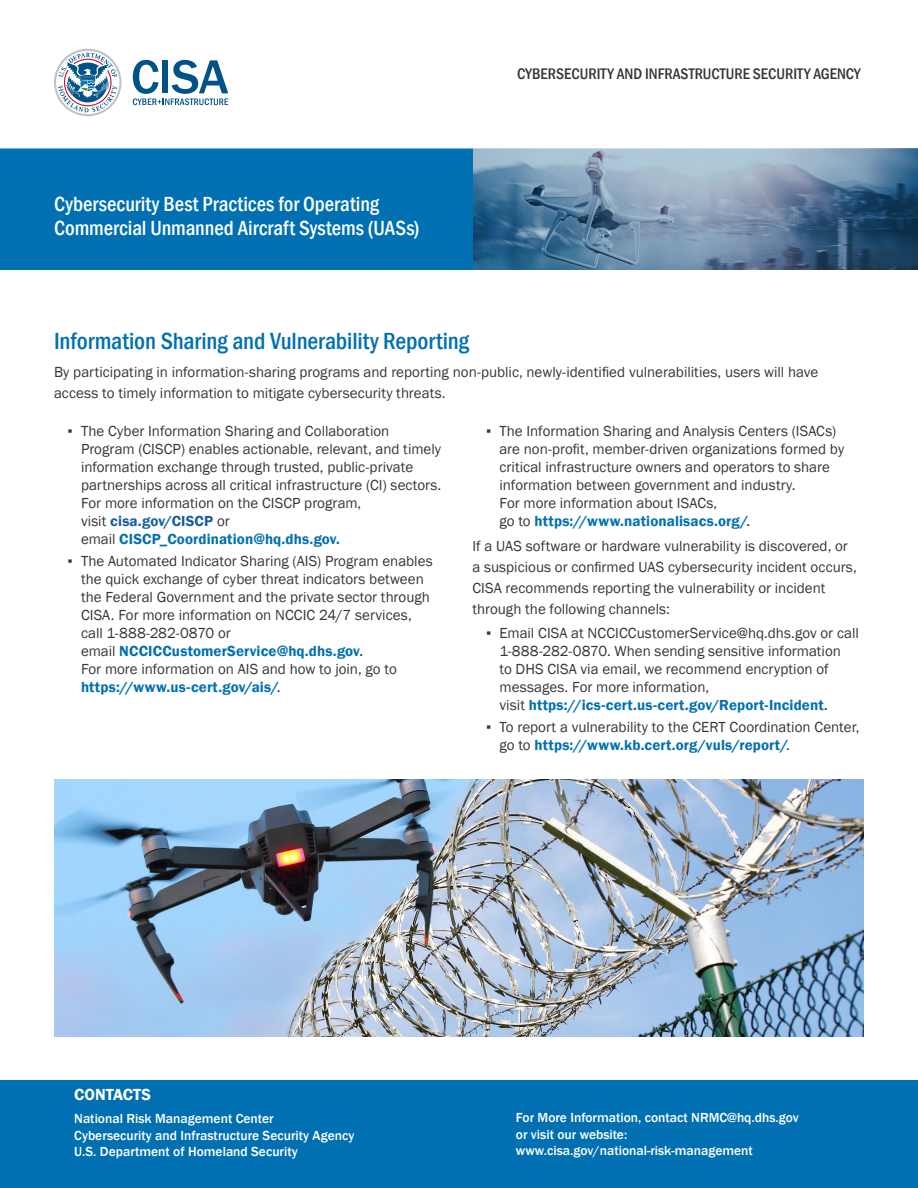
<style>
.page{position:relative;width:918px;height:1188px;background:#fff}
.page>*{position:absolute;margin:0;border:0;box-sizing:border-box;transform-origin:0 0}
.A_Head{font:500 condensed 24px "Franklin Gothic";letter-spacing:-.005em;color:#0070b2}
.t1{font:500 condensed 21px/24px "Franklin Gothic";letter-spacing:.005em;color:#fff}
.t2{font:600 16.5px "Franklin Gothic";color:#fff}
.t3{font:500 condensed 15.75px "Franklin Gothic";color:#363636}
.Body_Copy{font:15px/18px "Franklin Gothic";color:#363636}
.t4{font:500 13.5px/16.5px "Franklin Gothic";color:#fff}
.s1{font-weight:600;color:#175d9e}
.s2{font-weight:600;color:#0070b2}
.s3{font-weight:500}
.s4{color:#231f20}
</style>
<div class="page">
<svg style="left:133px;top:60px;width:95px;height:45px"></svg>
<svg style="left:54px;top:49px;width:68px;height:67px"></svg>
<div style="left:0;top:148px;width:918px;height:122px;background:#0070b2"></div>
<div style="left:0;top:1080px;width:918px;height:108px;background:#0070b2"></div>
<img style="left:474px;top:148px;width:444px;height:121px">
<img style="left:54px;top:780px;width:810px;height:257px">
<h2 class="t1" style="left:54px;top:192px;width:367px">Cybersecurity Best Practices for Operating<br>Commercial Unmanned Aircraft Systems (UASs)</h2>
<p class="t3" style="left:517px;top:64px;width:345px">CYBERSECURITY AND INFRASTRUCTURE SECURITY AGENCY</p>
<p class="A_Head" style="left:54px;top:326px;width:417px">Information Sharing and Vulnerability Reporting</p>
<p class="Body_Copy" style="left:54px;top:362px;width:766px;line-height:21px">By participating in information-sharing programs and reporting non-public, newly-identified vulnerabilities, users will have access to timely information to mitigate cybersecurity threats.</p>
<p class="Body_Copy" style="left:81px;top:422px;width:362px;text-indent:-14px">▪ The Cyber Information Sharing and Collaboration Program (CISCP) enables actionable, relevant, and timely information exchange through trusted, public-private partnerships across all critical infrastructure (CI) sectors.<br>For more information on the CISCP program,<br>visit <span class="s1">cisa.gov/CISCP</span> or<br>email <span class="s2">CISCP_Coordination@hq.dhs.gov.</span></p>
<p class="Body_Copy" style="left:81px;top:552px;width:353px;text-indent:-14px">▪ The Automated Indicator Sharing (AIS) Program enables the quick exchange of cyber threat indicators between the Federal Government and the private sector through CISA. For more information on NCCIC 24/7 services, call 1-888-282-0870 or<br>email <span class="s2">NCCICCustomerService@hq.dhs.gov</span><span class="s3">.<br></span>For more information on AIS and how to join, go to <span class="s2">https://www.us-cert.gov/ais/</span><span class="s4">.</span></p>
<p class="Body_Copy" style="left:500px;top:422px;width:346px;text-indent:-14px">▪ The Information Sharing and Analysis Centers (ISACs) are non-profit, member-driven organizations formed by critical infrastructure owners and operators to share information between government and industry.<br>For more information about ISACs,<br>go to <span class="s2">https://www.nationalisacs.org/</span><span class="s3">.</span></p>
<p class="Body_Copy" style="left:472px;top:535px;width:386px;line-height:21px">If a UAS software or hardware vulnerability is discovered, or a suspicious or confirmed UAS cybersecurity incident occurs, CISA recommends reporting the vulnerability or incident through the following channels:</p>
<p class="Body_Copy" style="left:500px;top:625px;width:361px;text-indent:-14px">▪ Email CISA at NCCICCustomerService@hq.dhs.gov or call 1-888-282-0870. When sending sensitive information<br>to DHS CISA via email, we recommend encryption of messages. For more information,<br>visit <span class="s2">https://ics-cert.us-cert.gov/Report-Incident</span><span class="s3">.</span></p>
<p class="Body_Copy" style="left:500px;top:718px;width:362px;text-indent:-14px">▪ To report a vulnerability to the CERT Coordination Center, go to <span class="s2">https://www.kb.cert.org/vuls/report/</span>.</p>
<p class="t2" style="left:74px;top:1084px;width:78px">CONTACTS</p>
<p class="t4" style="left:74px;top:1110px;width:201px">National Risk Management Center</p>
<p class="t4" style="left:74px;top:1127px;width:282px">Cybersecurity and Infrastructure Security Agency</p>
<p class="t4" style="left:74px;top:1143px;width:225px">U.S. Department of Homeland Security</p>
<p class="t4" style="left:516px;top:1110px;width:284px">For More Information, contact NRMC@hq.dhs.gov or visit our website:</p>
<p class="t4" style="left:516px;top:1143px;width:239px">www.cisa.gov/national-risk-management</p>
</div>
